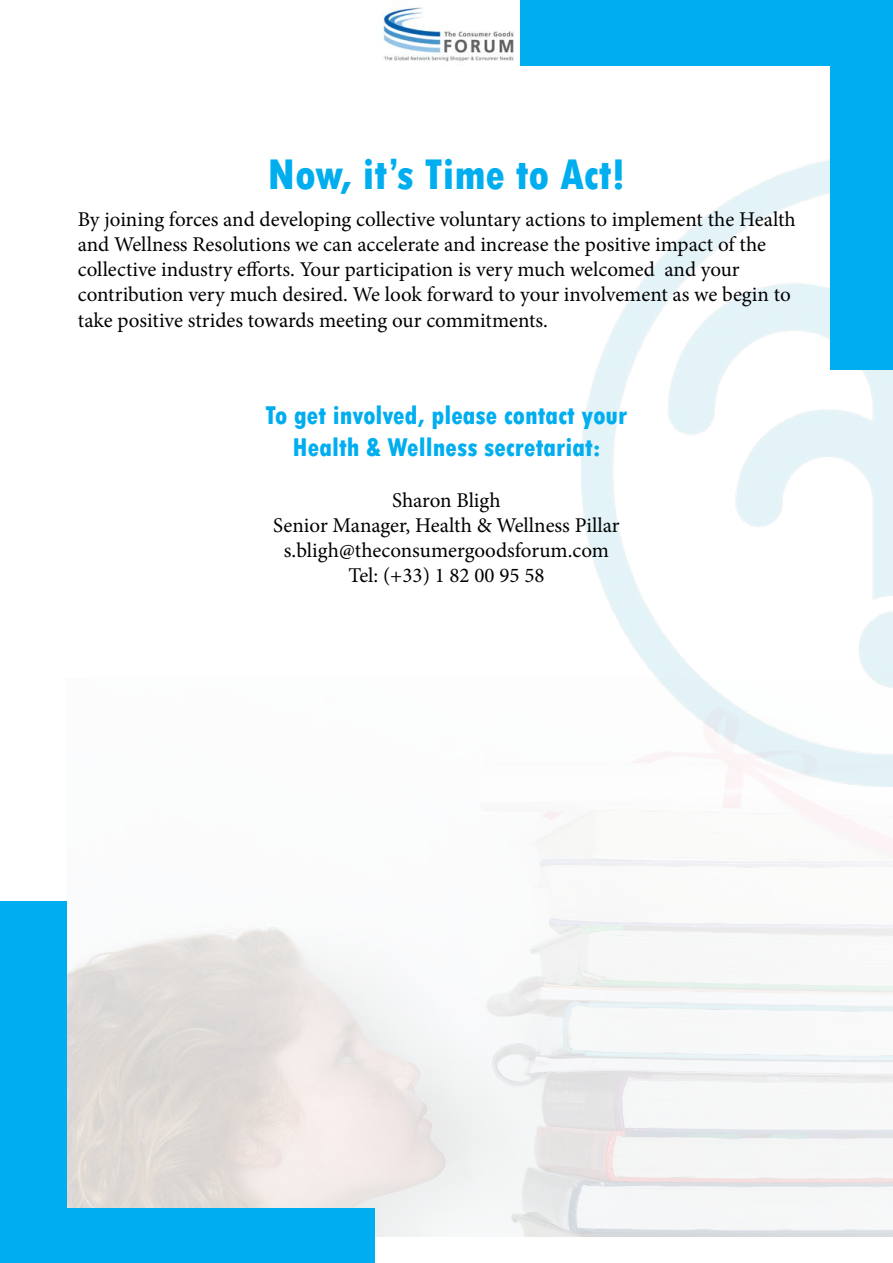
<style>
.page{position:relative;width:893px;height:1263px;background:#fff}
.page>*{position:absolute;margin:0;border:0;box-sizing:border-box;transform-origin:0 0}
.t1{font:800 condensed 45px "Tw Cen";color:#00aeef}
.t2{font:800 condensed 27px/32.4px "Tw Cen";color:#00aeef;text-align:center}
.t3{font:21px/25.2px "Minion Pro";color:#000}
</style>
<div class="page">
<img style="left:581px;top:160px;width:311px;height:519px">
<img style="left:67px;top:679px;width:825px;height:557px">
<img style="left:376px;top:0;width:138px;height:62px">
<div style="left:520px;top:0;width:373px;height:66px;background:#00aeef"></div>
<div style="left:0;top:901px;width:67px;height:309px;background:#00aeef"></div>
<div style="left:0;top:1209px;width:374px;height:54px;background:#00aeef"></div>
<hr style="left:892px;top:0;width:1px;height:1263px;background:#00aeef">
<div style="left:830px;top:56px;width:63px;height:314px;background:#00aeef"></div>
<h1 class="t1" style="left:268px;top:148px;width:359px">Now, it’s Time to Act!</h1>
<p class="t3" style="left:78px;top:207px;width:719px">By joining forces and developing collective voluntary actions to implement the Health and Wellness Resolutions we can accelerate and increase the positive impact of the collective industry efforts. Your participation is very much welcomed and your contribution very much desired. We look forward to your involvement as we begin to take positive strides towards meeting our commitments.</p>
<p class="t2" style="left:266px;top:399px;width:363px">To get involved, please contact your<br>Health &amp; Wellness secretariat:</p>
<p class="t3" style="left:273px;top:487px;width:348px;text-align:center">Sharon Bligh<br>Senior Manager, Health &amp; Wellness Pillar s.bligh@theconsumergoodsforum.com<br>Tel: (+33) 1 82 00 95 58</p>
</div>
